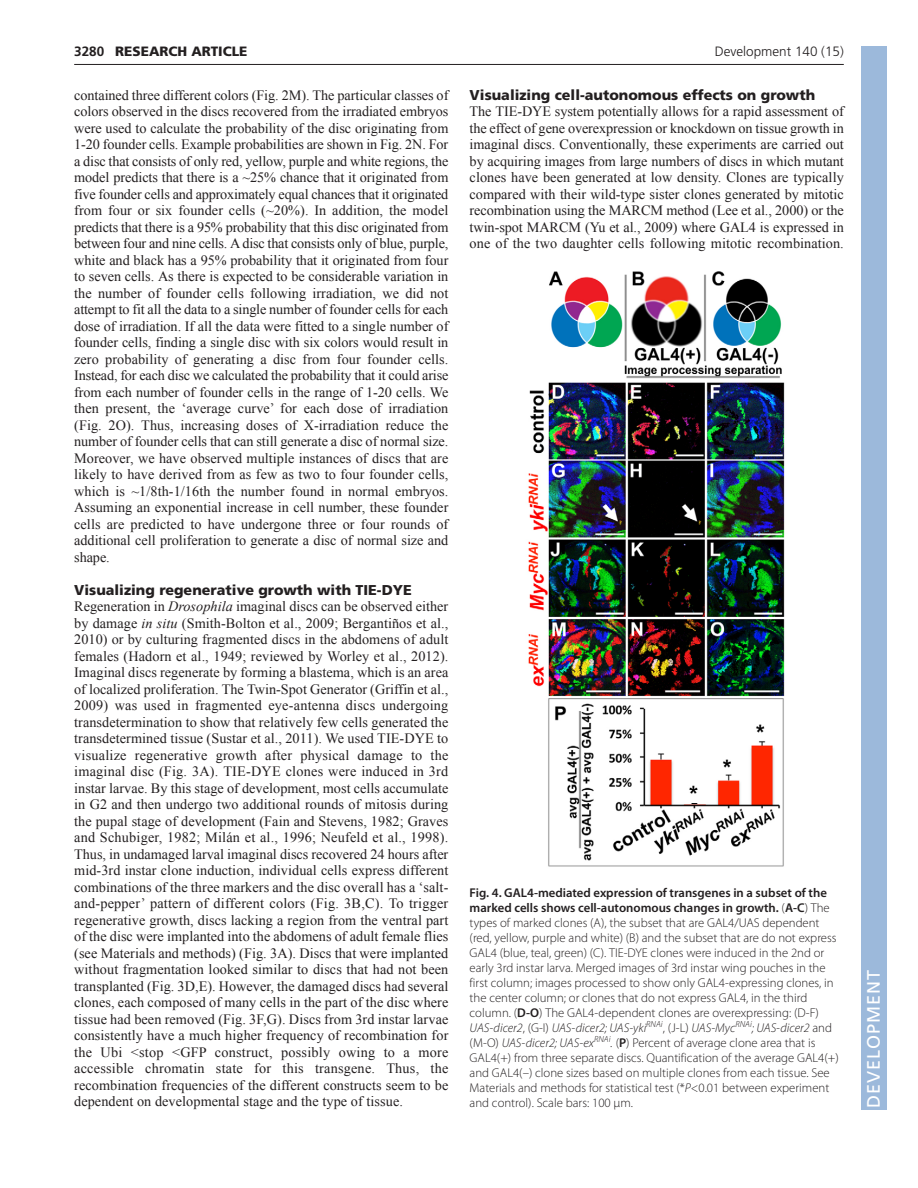
<style>
.page{position:relative;width:918px;height:1188px;background:#fff}
.page>*{position:absolute;margin:0;border:0;box-sizing:border-box;transform-origin:0 0}
.t1{font:18px "Frutiger LT Std";letter-spacing:.055em;color:#fff}
.t2{font:14.25px/16.5px "Times New Roman";letter-spacing:.005em;color:#231f20;text-align:justify}
.t3{font:900 14.25px "Frutiger LT Std";color:#231f20}
.t4{font:300 13.5px "Frutiger";color:#231f20}
.t5{font:900 13.5px "Frutiger LT Std";color:#231f20}
.t6{font:700 13.5px "Frutiger LT Std";color:#231f20}
.t7{font:300 12.75px/15px "Myriad Pro";color:#231f20}
.s1{font-style:italic}
.s2{font-weight:600}
</style>
<div class="page">
<hr style="left:74px;top:64px;width:770px;height:1px;background:#231f20">
<img style="left:528px;top:271px;width:257px;height:596px">
<div style="left:861px;top:46px;width:25px;height:1064px;background:#9cb9db"></div>
<p class="t5" style="left:115px;top:46px;width:134px">RESEARCH ARTICLE</p>
<p class="t4" style="left:715px;top:46px;width:131px">Development 140 (15)</p>
<p class="t6" style="left:74px;top:46px;width:32px">3280</p>
<p class="t2" style="left:74px;top:87px;width:376px">contained three different colors (Fig. 2M). The particular classes of colors observed in the discs recovered from the irradiated embryos were used to calculate the probability of the disc originating from 1-20 founder cells. Example probabilities are shown in Fig. 2N. For a disc that consists of only red, yellow, purple and white regions, the model predicts that there is a ~25% chance that it originated from five founder cells and approximately equal chances that it originated from four or six founder cells (~20%). In addition, the model predicts that there is a 95% probability that this disc originated from between four and nine cells. A disc that consists only of blue, purple, white and black has a 95% probability that it originated from four to seven cells. As there is expected to be considerable variation in the number of founder cells following irradiation, we did not attempt to fit all the data to a single number of founder cells for each dose of irradiation. If all the data were fitted to a single number of founder cells, finding a single disc with six colors would result in zero probability of generating a disc from four founder cells.<br>Instead, for each disc we calculated the probability that it could arise from each number of founder cells in the range of 1-20 cells. We then present, the ‘average curve’ for each dose of irradiation (Fig. 2O). Thus, increasing doses of X-irradiation reduce the number of founder cells that can still generate a disc of normal size.<br>Moreover, we have observed multiple instances of discs that are likely to have derived from as few as two to four founder cells, which is ~1/8th-1/16th the number found in normal embryos.<br>Assuming an exponential increase in cell number, these founder cells are predicted to have undergone three or four rounds of additional cell proliferation to generate a disc of normal size and shape.</p>
<p class="t3" style="left:74px;top:584px;width:339px">Visualizing regenerative growth with TIE-DYE</p>
<p class="t2" style="left:74px;top:598px;width:376px">Regeneration in <span class="s1">Drosophila</span> imaginal discs can be observed either by damage <span class="s1">in situ</span> (Smith-Bolton et al., 2009; Bergantiños et al., 2010) or by culturing fragmented discs in the abdomens of adult females (Hadorn et al., 1949; reviewed by Worley et al., 2012).<br>Imaginal discs regenerate by forming a blastema, which is an area of localized proliferation. The Twin-Spot Generator (Griffin et al., 2009) was used in fragmented eye-antenna discs undergoing transdetermination to show that relatively few cells generated the transdetermined tissue (Sustar et al., 2011). We used TIE-DYE to visualize regenerative growth after physical damage to the imaginal disc (Fig. 3A). TIE-DYE clones were induced in 3rd instar larvae. By this stage of development, most cells accumulate in G2 and then undergo two additional rounds of mitosis during the pupal stage of development (Fain and Stevens, 1982; Graves and Schubiger, 1982; Milán et al., 1996; Neufeld et al., 1998).<br>Thus, in undamaged larval imaginal discs recovered 24 hours after mid-3rd instar clone induction, individual cells express different combinations of the three markers and the disc overall has a ‘salt&shy;and-pepper’ pattern of different colors (Fig. 3B,C). To trigger regenerative growth, discs lacking a region from the ventral part of the disc were implanted into the abdomens of adult female flies (see Materials and methods) (Fig. 3A). Discs that were implanted without fragmentation looked similar to discs that had not been transplanted (Fig. 3D,E). However, the damaged discs had several clones, each composed of many cells in the part of the disc where tissue had been removed (Fig. 3F,G). Discs from 3rd instar larvae consistently have a much higher frequency of recombination for the Ubi &lt;stop &lt;GFP construct, possibly owing to a more accessible chromatin state for this transgene. Thus, the recombination frequencies of the different constructs seem to be dependent on developmental stage and the type of tissue.</p>
<p class="t3" style="left:470px;top:89px;width:347px">Visualizing cell-autonomous effects on growth</p>
<p class="t2" style="left:470px;top:103px;width:376px">The TIE-DYE system potentially allows for a rapid assessment of the effect of gene overexpression or knockdown on tissue growth in imaginal discs. Conventionally, these experiments are carried out by acquiring images from large numbers of discs in which mutant clones have been generated at low density. Clones are typically compared with their wild-type sister clones generated by mitotic recombination using the MARCM method (Lee et al., 2000) or the twin-spot MARCM (Yu et al., 2009) where GAL4 is expressed in one of the two daughter cells following mitotic recombination.</p>
<p class="t7" style="left:470px;top:886px;width:371px"><span class="s2">Fig. 4. GAL4-mediated expression of transgenes in a subset of the marked cells shows cell-autonomous changes in growth.</span> (<span class="s2">A-C</span>) The types of marked clones (A), the subset that are GAL4/UAS dependent (red, yellow, purple and white) (B) and the subset that are do not express GAL4 (blue, teal, green) (C). TIE-DYE clones were induced in the 2nd or early 3rd instar larva. Merged images of 3rd instar wing pouches in the first column; images processed to show only GAL4-expressing clones, in the center column; or clones that do not express GAL4, in the third column. (<span class="s2">D-O</span>) The GAL4-dependent clones are overexpressing: (D-F)<br><span class="s1">UAS-dicer2</span>, (G-I) <span class="s1">UAS-dicer2; UAS-yki</span><sup>RNAi</sup>, (J-L) <span class="s1">UAS-Myc</span><sup>RNAi</sup><span class="s1">; UAS-dicer2</span> and (M-O) <span class="s1">UAS-dicer2; UAS-ex</span><sup>RNAi</sup><span class="s1">.</span> (<span class="s2">P</span>) Percent of average clone area that is GAL4(+) from three separate discs. Quantification of the average GAL4(+) and GAL4(–) clone sizes based on multiple clones from each tissue. See Materials and methods for statistical test (*<span class="s1">P</span>&lt;0.01 between experiment and control). Scale bars: 100 μm.</p>
<p class="t1" style="left:863px;top:1108px;width:140px;rotate:-90deg">DEVELOPMENT</p>
</div>
